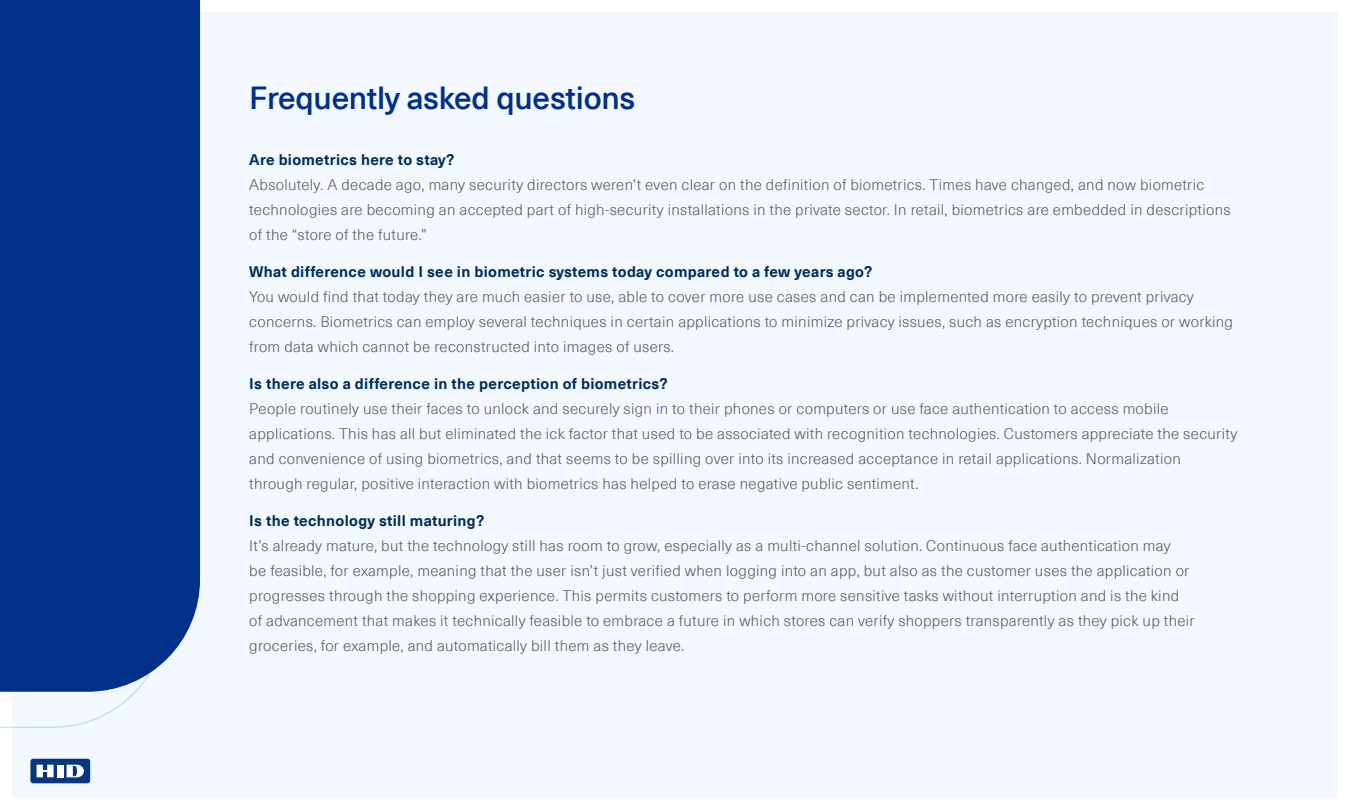
<style>
.page{position:relative;width:1350px;height:810px;background:#fff}
.page>*{position:absolute;margin:0;border:0;box-sizing:border-box;transform-origin:0 0}
.t1{font:500 31.25px "Neue Haas Unica Pro";letter-spacing:-.01em;color:#003087}
.t2{font:300 15px/25px "Neue Haas Unica Pro";letter-spacing:.02em;color:#58595b}
.t3{font:700 15px "Neue Haas Unica Pro";letter-spacing:.02em;color:#002d56}
</style>
<div class="page">
<div style="left:12px;top:12px;width:1326px;height:786px;background:#f2f8fe"></div>
<div style="left:30px;top:759px;width:60px;height:24px;background:#07377e;border-radius:3px"></div>
<div style="left:57px;top:765px;width:6px;height:12px;background:#fff"></div>
<svg style="left:37px;top:765px;width:17px;height:12px"></svg>
<svg style="left:67px;top:765px;width:17px;height:12px"></svg>
<div style="left:0;top:0;width:200px;height:692px;background:#003087"></div>
<h1 class="t1" style="left:249px;top:79px;width:388px">Frequently asked questions</h1>
<p class="t3" style="left:249px;top:151px;width:207px">Are biometrics here to stay?</p>
<p class="t2" style="left:249px;top:173px;width:983px">Absolutely. A decade ago, many security directors weren’t even clear on the definition of biometrics. Times have changed, and now biometric technologies are becoming an accepted part of high-security installations in the private sector. In retail, biometrics are embedded in descriptions of the “store of the future.”</p>
<p class="t3" style="left:249px;top:263px;width:624px">What difference would I see in biometric systems today compared to a few years ago?</p>
<p class="t2" style="left:249px;top:285px;width:985px">You would find that today they are much easier to use, able to cover more use cases and can be implemented more easily to prevent privacy concerns. Biometrics can employ several techniques in certain applications to minimize privacy issues, such as encryption techniques or working from data which cannot be reconstructed into images of users.</p>
<p class="t3" style="left:249px;top:375px;width:420px">Is there also a difference in the perception of biometrics?</p>
<p class="t2" style="left:249px;top:397px;width:990px">People routinely use their faces to unlock and securely sign in to their phones or computers or use face authentication to access mobile applications. This has all but eliminated the ick factor that used to be associated with recognition technologies. Customers appreciate the security and convenience of using biometrics, and that seems to be spilling over into its increased acceptance in retail applications. Normalization through regular, positive interaction with biometrics has helped to erase negative public sentiment.</p>
<p class="t3" style="left:249px;top:512px;width:236px">Is the technology still maturing?</p>
<p class="t2" style="left:249px;top:533px;width:947px">It’s already mature, but the technology still has room to grow, especially as a multi-channel solution. Continuous face authentication may<br>be feasible, for example, meaning that the user isn’t just verified when logging into an app, but also as the customer uses the application or progresses through the shopping experience. This permits customers to perform more sensitive tasks without interruption and is the kind of advancement that makes it technically feasible to embrace a future in which stores can verify shoppers transparently as they pick up their groceries, for example, and automatically bill them as they leave.</p>
</div>
